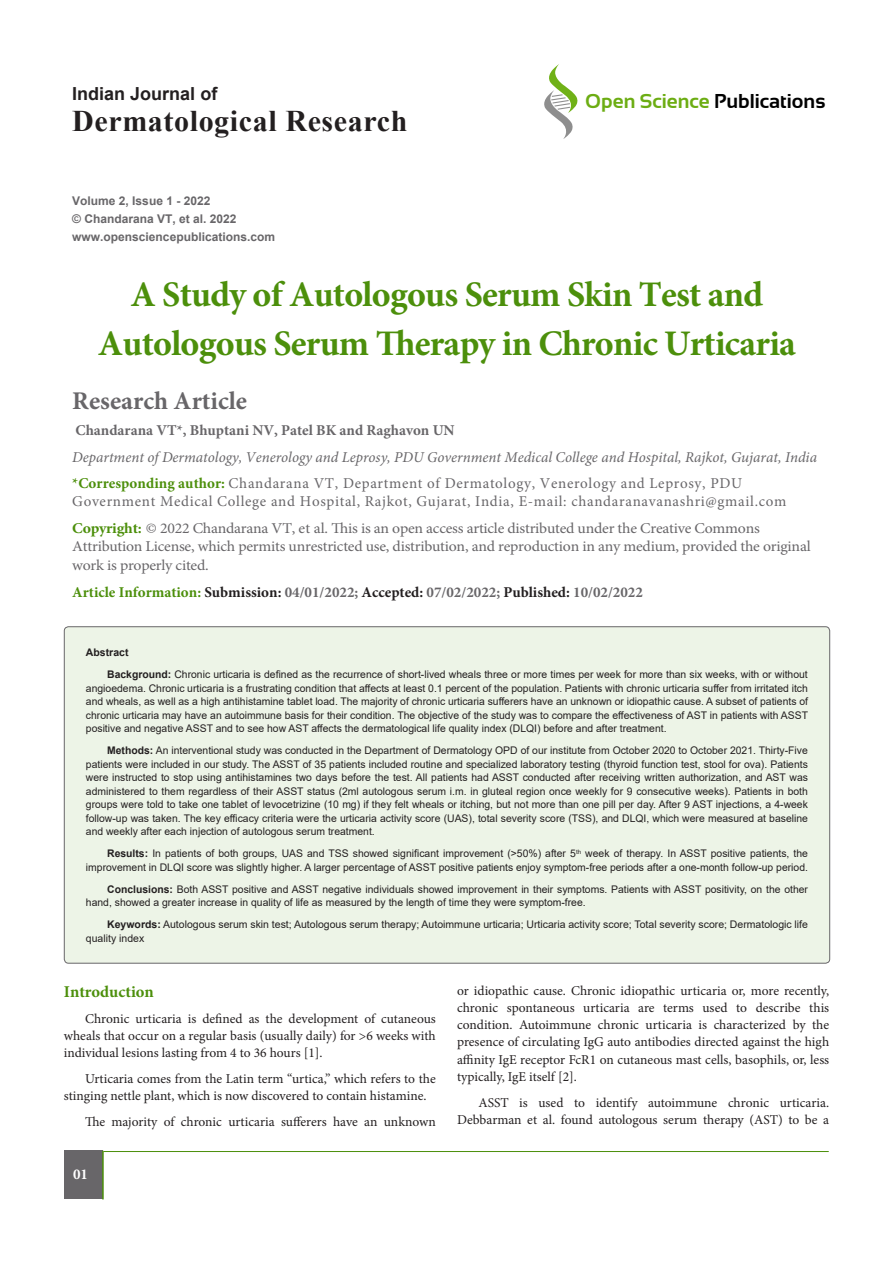
<style>
.page{position:relative;width:893px;height:1263px;background:#fff}
.page>*{position:absolute;margin:0;border:0;box-sizing:border-box;transform-origin:0 0}
.t1{font:700 36px/49.5px "Minion Pro";letter-spacing:-.02em;color:#4c8f0b;text-align:center}
.t2{font:700 30px "Times New Roman";letter-spacing:.02em;color:#231f20}
.t3{font:700 25.5px "Minion Pro";color:#686669}
.t4{font:700 20.1px "Sansation";color:#000}
.t5{font:700 18px "Arial";color:#231f20}
.subsideheadding{font:700 16.5px "Minion Pro";color:#4c8f0b}
.t6{font:15px/18px "Minion Pro";letter-spacing:-.015em;color:#686669;scale:1.05 1}
.t7{font:15px/18px "Minion Pro";letter-spacing:.045em;color:#686669}
.t8{font:700 15px "Minion Pro";color:#686669}
.t9{font:italic 15px "Minion Pro";color:#686669}
.t10{font:700 15px "Minion Pro";color:#fff}
.t11{font:13.5px/17.2px "Minion Pro";color:#231f20;text-align:justify}
.Pa1{font:700 12px "Arial";color:#686669}
.Pa2{font:700 12px "Arial";color:#686669}
.t12{font:10.5px/13.5px "Arial";color:#231f20;text-align:justify}
.t13{font:700 10.5px "Arial";color:#231f20}
.s1{color:#6cad13}
.s2{font-weight:700;color:#4c8f0b}
.s3{color:#4c8f0b}
.s4{color:#231f20}
.s5{font-weight:700}
</style>
<div class="page">
<svg style="left:544px;top:64px;width:34px;height:75px"></svg>
<div style="left:64px;top:1151px;width:38px;height:48px;background:#686669"></div>
<hr style="left:102px;top:1151px;width:2px;height:48px;background:#4c8f0b">
<hr style="left:103px;top:1151px;width:726px;height:1px;background:#4c8f0b">
<div style="left:64px;top:627px;width:766px;height:336px;background:#edf4e7;border-radius:4px"></div>
<p class="t5" style="left:72px;top:81px;width:147px">Indian Journal of</p>
<p class="t2" style="left:72px;top:99px;width:337px">Dermatological Research</p>
<h3 class="t4" style="left:585px;top:90px;width:242px"><span class="s1">Open Science</span> Publications</h3>
<p class="Pa1" style="left:72px;top:192px;width:140px">Volume 2, Issue 1 - 2022</p>
<p class="Pa2" style="left:72px;top:210px;width:166px">© Chandarana VT, et al. 2022</p>
<p class="Pa1" style="left:72px;top:228px;width:204px">www.opensciencepublications.com</p>
<p class="t1" style="left:98px;top:269px;width:700px">A Study of Autologous Serum Skin Test and<br>Autologous Serum Therapy in Chronic Urticaria</p>
<p class="t3" style="left:72px;top:382px;width:176px">Research Article</p>
<p class="t8" style="left:76px;top:420px;width:381px">Chandarana VT*, Bhuptani NV, Patel BK and Raghavon UN</p>
<p class="t9" style="left:72px;top:446px;width:746px">Department of Dermatology, Venerology and Leprosy, PDU Government Medical College and Hospital, Rajkot, Gujarat, India</p>
<p class="t7" style="left:72px;top:474px;width:716px"><span class="s2">*Corresponding author:</span> Chandarana VT, Department of Dermatology, Venerology and Leprosy, PDU<br>Government Medical College and Hospital, Rajkot, Gujarat, India, E-mail: chandaranavanashri@gmail.com</p>
<p class="t6" style="left:72px;top:519px;width:705px"><span class="s2">Copyright:</span> © 2022 Chandarana VT, et al. This is an open access article distributed under the Creative Commons<br>Attribution License, which permits unrestricted use, distribution, and reproduction in any medium, provided the original</p>
<p class="t6" style="left:72px;top:556px;width:131px">work is properly cited.</p>
<p class="t8" style="left:72px;top:581px;width:572px"><span class="s3">Article Information:</span> <span class="s4">Submission:</span> 04/01/2022; <span class="s4">Accepted:</span> 07/02/2022; <span class="s4">Published:</span> 10/02/2022</p>
<p class="t13" style="left:86px;top:645px;width:44px">Abstract</p>
<p class="t12" style="left:86px;top:667px;width:724px;text-indent:21px"><span class="s5">Background:</span> Chronic urticaria is defined as the recurrence of short-lived wheals three or more times per week for more than six weeks, with or without angioedema. Chronic urticaria is a frustrating condition that affects at least 0.1 percent of the population. Patients with chronic urticaria suffer from irritated itch and wheals, as well as a high antihistamine tablet load. The majority of chronic urticaria sufferers have an unknown or idiopathic cause. A subset of patients of chronic urticaria may have an autoimmune basis for their condition. The objective of the study was to compare the effectiveness of AST in patients with ASST positive and negative ASST and to see how AST affects the dermatological life quality index (DLQI) before and after treatment.</p>
<p class="t12" style="left:86px;top:743px;width:724px;text-indent:21px"><span class="s5">Methods:</span> An interventional study was conducted in the Department of Dermatology OPD of our institute from October 2020 to October 2021. Thirty-Five patients were included in our study. The ASST of 35 patients included routine and specialized laboratory testing (thyroid function test, stool for ova). Patients were instructed to stop using antihistamines two days before the test. All patients had ASST conducted after receiving written authorization, and AST was administered to them regardless of their ASST status (2ml autologous serum i.m. in gluteal region once weekly for 9 consecutive weeks). Patients in both groups were told to take one tablet of levocetrizine (10 mg) if they felt wheals or itching, but not more than one pill per day. After 9 AST injections, a 4-week follow-up was taken. The key efficacy criteria were the urticaria activity score (UAS), total severity score (TSS), and DLQI, which were measured at baseline and weekly after each injection of autologous serum treatment.</p>
<p class="t12" style="left:86px;top:846px;width:724px;text-align:right"><span class="s5">Results:</span> In patients of both groups, UAS and TSS showed significant improvement (&gt;50%) after 5<sup>th</sup> week of therapy. In ASST positive patients, the improvement in DLQI score was slightly higher. A larger percentage of ASST positive patients enjoy symptom-free periods after a one-month follow-up period.</p>
<p class="t12" style="left:86px;top:882px;width:724px;text-indent:21px"><span class="s5">Conclusions:</span> Both ASST positive and ASST negative individuals showed improvement in their symptoms. Patients with ASST positivity, on the other hand, showed a greater increase in quality of life as measured by the length of time they were symptom-free.</p>
<p class="t12" style="left:86px;top:917px;width:724px;text-indent:21px"><span class="s5">Keywords:</span> Autologous serum skin test; Autologous serum therapy; Autoimmune urticaria; Urticaria activity score; Total severity score; Dermatologic life quality index</p>
<p class="subsideheadding" style="left:64px;top:980px;width:92px">Introduction</p>
<p class="t11" style="left:64px;top:1010px;width:374px;text-indent:21px">Chronic urticaria is defined as the development of cutaneous wheals that occur on a regular basis (usually daily) for &gt;6 weeks with individual lesions lasting from 4 to 36 hours [1].</p>
<p class="t11" style="left:64px;top:1070px;width:374px;text-indent:21px">Urticaria comes from the Latin term “urtica,” which refers to the stinging nettle plant, which is now discovered to contain histamine.</p>
<p class="t11" style="left:85px;top:1113px;width:352px">The majority of chronic urticaria sufferers have an unknown</p>
<p class="t10" style="left:73px;top:1164px;width:16px">01</p>
<p class="t11" style="left:457px;top:982px;width:374px">or idiopathic cause. Chronic idiopathic urticaria or, more recently, chronic spontaneous urticaria are terms used to describe this condition. Autoimmune chronic urticaria is characterized by the presence of circulating IgG auto antibodies directed against the high affinity IgE receptor FcR1 on cutaneous mast cells, basophils, or, less typically, IgE itself [2].</p>
<p class="t11" style="left:457px;top:1094px;width:374px;text-align:right">ASST is used to identify autoimmune chronic urticaria.<br>Debbarman et al. found autologous serum therapy (AST) to be a</p>
</div>
